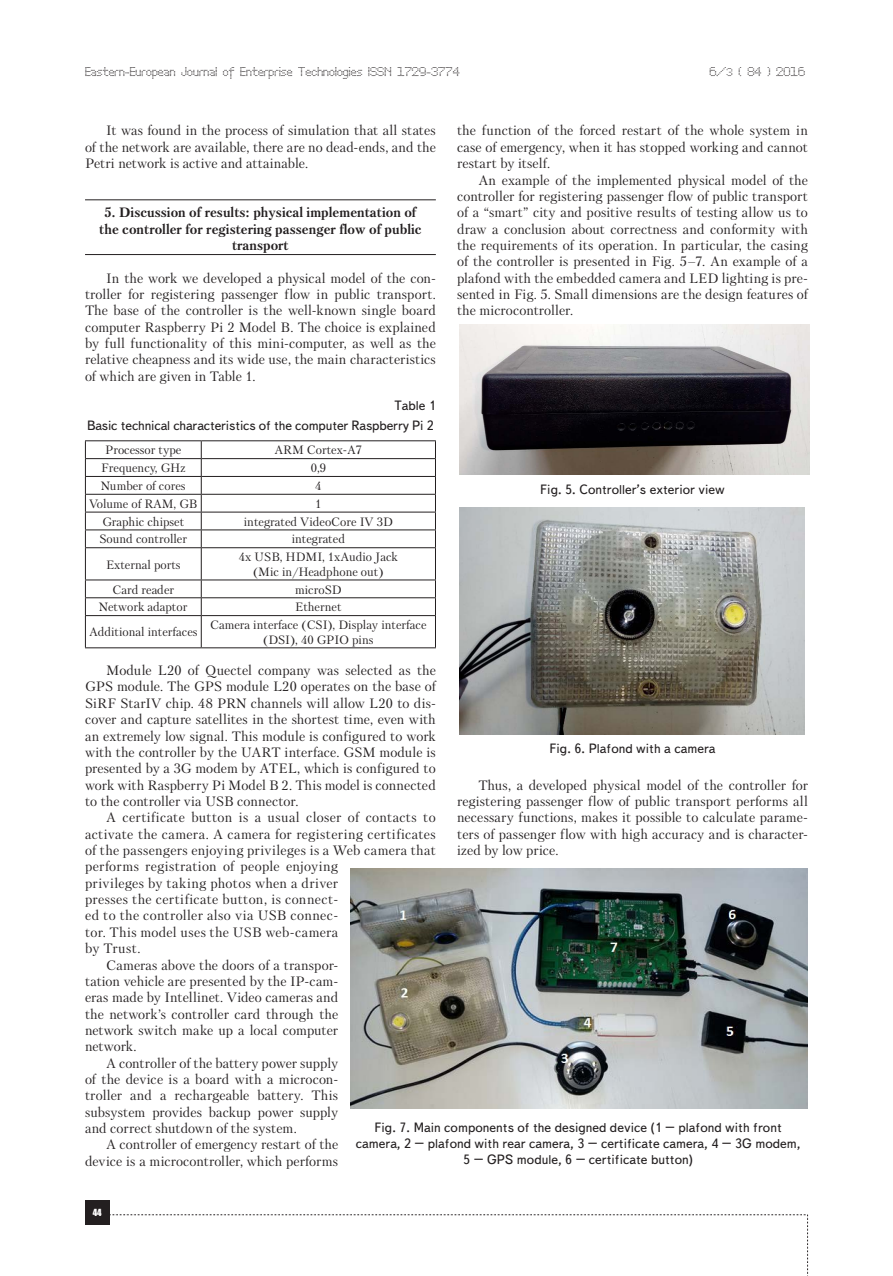
<style>
.page{position:relative;width:893px;height:1276px;background:#fff}
.page>*{position:absolute;margin:0;border:0;box-sizing:border-box;transform-origin:0 0}
.Text__англ{font:13.5px/16.4px "Petersburg C";letter-spacing:.015em;color:#231f20;text-align:justify}
.Рисунок{font:13.5px/16.2px "Text Book C";color:#231f20;text-align:center}
.Раздел_статьи{font:700 13.5px/16.4px "Petersburg C";color:#231f20;text-align:center}
.Таблица_название{font:13.5px "Text Book C";letter-spacing:-.01em;color:#231f20}
.Таблица{font:13.5px "Text Book C";color:#231f20}
.Сама_табл_англ{font:12px/14.4px "Petersburg C";color:#231f20;text-align:center}
.t1{font:12px "Perfo";letter-spacing:.015em;color:#231f20}
.t2{font:9px "Impact";color:#fff}
.s1{font-size:10.5px}
</style>
<div class="page">
<div style="left:85px;top:1200px;width:24px;height:24px;background:#231f20"></div>
<svg style="left:109px;top:1214px;width:699px;height:62px"></svg>
<hr style="left:85px;top:199px;width:351px;height:1px;background:#231f20">
<hr style="left:85px;top:254px;width:351px;height:1px;background:#231f20">
<svg style="left:86px;top:441px;width:349px;height:206px"></svg>
<hr style="left:85px;top:440px;width:116px;height:1px;background:#231f20">
<hr style="left:201px;top:440px;width:235px;height:1px;background:#231f20">
<hr style="left:85px;top:458px;width:116px;height:1px;background:#231f20">
<hr style="left:201px;top:458px;width:235px;height:1px;background:#231f20">
<hr style="left:85px;top:476px;width:116px;height:1px;background:#231f20">
<hr style="left:201px;top:476px;width:235px;height:1px;background:#231f20">
<hr style="left:85px;top:494px;width:116px;height:1px;background:#231f20">
<hr style="left:201px;top:494px;width:235px;height:1px;background:#231f20">
<hr style="left:85px;top:512px;width:116px;height:1px;background:#231f20">
<hr style="left:201px;top:512px;width:235px;height:1px;background:#231f20">
<hr style="left:85px;top:529px;width:116px;height:1px;background:#231f20">
<svg style="left:85px;top:441px;width:1px;height:106px"></svg>
<hr style="left:201px;top:529px;width:235px;height:1px;background:#231f20">
<svg style="left:201px;top:441px;width:1px;height:106px"></svg>
<svg style="left:435px;top:441px;width:1px;height:106px"></svg>
<hr style="left:85px;top:547px;width:116px;height:1px;background:#231f20">
<hr style="left:85px;top:548px;width:1px;height:31px;background:#231f20">
<hr style="left:201px;top:547px;width:235px;height:1px;background:#231f20">
<hr style="left:201px;top:548px;width:1px;height:31px;background:#231f20">
<hr style="left:435px;top:548px;width:1px;height:31px;background:#231f20">
<hr style="left:85px;top:579px;width:116px;height:1px;background:#231f20">
<hr style="left:201px;top:579px;width:235px;height:1px;background:#231f20">
<hr style="left:85px;top:597px;width:116px;height:1px;background:#231f20">
<svg style="left:85px;top:580px;width:1px;height:35px"></svg>
<hr style="left:201px;top:597px;width:235px;height:1px;background:#231f20">
<svg style="left:201px;top:580px;width:1px;height:35px"></svg>
<svg style="left:435px;top:580px;width:1px;height:35px"></svg>
<hr style="left:85px;top:615px;width:116px;height:1px;background:#231f20">
<hr style="left:85px;top:616px;width:1px;height:31px;background:#231f20">
<hr style="left:201px;top:615px;width:235px;height:1px;background:#231f20">
<hr style="left:201px;top:616px;width:1px;height:31px;background:#231f20">
<hr style="left:435px;top:616px;width:1px;height:31px;background:#231f20">
<hr style="left:85px;top:647px;width:116px;height:1px;background:#231f20">
<hr style="left:201px;top:647px;width:235px;height:1px;background:#231f20">
<img style="left:460px;top:324px;width:349px;height:150px">
<img style="left:459px;top:507px;width:345px;height:227px">
<img style="left:351px;top:868px;width:456px;height:240px">
<p class="t1" style="left:85px;top:65px;width:376px">Eastern-European Journal of Enterprise Technologies ISSN 1729-3774</p>
<p class="t1" style="left:709px;top:65px;width:97px">6/<span class="s1">3</span> ( 84 ) 2016</p>
<p class="Text__англ" style="left:85px;top:122px;width:352px;text-indent:21px">It was found in the process of simulation that all states of the network are available, there are no dead-ends, and the Petri network is active and attainable.</p>
<p class="Раздел_статьи" style="left:99px;top:204px;width:324px">5. Discussion of results: physical implementation of the controller for registering passenger flow of public transport</p>
<p class="Text__англ" style="left:85px;top:270px;width:352px;text-indent:21px">In the work we developed a physical model of the con&shy;troller for registering passenger flow in public transport.<br>The base of the controller is the well-known single board computer Raspberry Pi 2 Model B. The choice is explained by full functionality of this mini-computer, as well as the relative cheapness and its wide use, the main characteristics of which are given in Table 1.</p>
<p class="Таблица" style="left:394px;top:398px;width:43px">Table 1</p>
<p class="Таблица_название" style="left:87px;top:418px;width:348px">Basic technical characteristics of the computer Raspberry Pi 2</p>
<p class="Сама_табл_англ" style="left:105px;top:443px;width:78px">Processor type</p>
<p class="Сама_табл_англ" style="left:275px;top:443px;width:89px">ARM Cortex-A7</p>
<p class="Сама_табл_англ" style="left:101px;top:461px;width:86px">Frequency, GHz</p>
<p class="Сама_табл_англ" style="left:311px;top:461px;width:17px">0,9</p>
<p class="Сама_табл_англ" style="left:101px;top:478px;width:86px">Number of cores</p>
<p class="Сама_табл_англ" style="left:315px;top:478px;width:8px">4</p>
<p class="Сама_табл_англ" style="left:89px;top:496px;width:110px">Volume of RAM, GB</p>
<p class="Сама_табл_англ" style="left:315px;top:496px;width:8px">1</p>
<p class="Сама_табл_англ" style="left:102px;top:514px;width:83px">Graphic chipset</p>
<p class="Сама_табл_англ" style="left:244px;top:514px;width:151px">integrated VideoCore IV 3D</p>
<p class="Сама_табл_англ" style="left:100px;top:532px;width:89px">Sound controller</p>
<p class="Сама_табл_англ" style="left:292px;top:532px;width:55px">integrated</p>
<p class="Сама_табл_англ" style="left:106px;top:557px;width:76px">External ports</p>
<p class="Сама_табл_англ" style="left:239px;top:550px;width:161px">4x USB, HDMI, 1xAudio Jack (Mic in/Headphone out)</p>
<p class="Сама_табл_англ" style="left:113px;top:582px;width:63px">Card reader</p>
<p class="Сама_табл_англ" style="left:295px;top:582px;width:48px">microSD</p>
<p class="Сама_табл_англ" style="left:99px;top:600px;width:90px">Network adaptor</p>
<p class="Сама_табл_англ" style="left:295px;top:600px;width:48px">Ethernet</p>
<p class="Сама_табл_англ" style="left:89px;top:625px;width:110px">Additional interfaces</p>
<p class="Сама_табл_англ" style="left:210px;top:617px;width:218px">Camera interface (CSI), Display interface (DSI), 40 GPIO pins</p>
<p class="Text__англ" style="left:85px;top:662px;width:352px;text-indent:21px">Module L20 of Quectel company was selected as the GPS module. The GPS module L20 operates on the base of SiRF StarIV chip. 48 PRN channels will allow L20 to dis&shy;cover and capture satellites in the shortest time, even with an extremely low signal. This module is configured to work with the controller by the UART interface. GSM module is presented by a 3G modem by ATEL, which is configured to work with Raspberry Pi Model B 2. This model is connected to the controller via USB connector.</p>
<p class="Text__англ" style="left:85px;top:809px;width:352px;text-align:left;text-indent:21px">A certificate button is a usual closer of contacts to activate the camera. A camera for registering certificates of the passengers enjoying privileges is a Web camera that performs registration of people enjoying<br>privileges by taking photos when a driver<br>presses the certificate button, is connect-<br>ed to the controller also via USB connec-<br>tor. This model uses the USB web-camera<br>by Trust.</p>
<p class="Text__англ" style="left:85px;top:956px;width:255px;text-indent:21px">Cameras above the doors of a transpor&shy;tation vehicle are presented by the IP-cam&shy;eras made by Intellinet. Video cameras and the network’s controller card through the network switch make up a local computer network.</p>
<p class="Text__англ" style="left:85px;top:1054px;width:255px;text-indent:21px">A controller of the battery power supply of the device is a board with a microcon&shy;troller and a rechargeable battery. This subsystem provides backup power supply and correct shutdown of the system.</p>
<p class="Text__англ" style="left:85px;top:1136px;width:255px;text-align:right">A controller of emergency restart of the device is a microcontroller, which performs</p>
<p class="Text__англ" style="left:457px;top:122px;width:352px">the function of the forced restart of the whole system in case of emergency, when it has stopped working and cannot restart by itself.</p>
<p class="Text__англ" style="left:457px;top:171px;width:352px;text-indent:21px">An example of the implemented physical model of the controller for registering passenger flow of public transport of a “smart” city and positive results of testing allow us to draw a conclusion about correctness and conformity with the requirements of its operation. In particular, the casing of the controller is presented in Fig. 5–7. An example of a plafond with the embedded camera and LED lighting is pre&shy;sented in Fig. 5. Small dimensions are the design features of the microcontroller.</p>
<p class="Рисунок" style="left:540px;top:481px;width:186px">Fig. 5. Controller’s exterior view</p>
<p class="Рисунок" style="left:550px;top:740px;width:167px">Fig. 6. Plafond with a camera</p>
<p class="Text__англ" style="left:457px;top:776px;width:352px;text-indent:21px">Thus, a developed physical model of the controller for registering passenger flow of public transport performs all necessary functions, makes it possible to calculate parame&shy;ters of passenger flow with high accuracy and is character&shy;ized by low price.</p>
<p class="Рисунок" style="left:356px;top:1119px;width:446px">Fig. 7. Main components of the designed device (1 – plafond with front camera, 2 – plafond with rear camera, 3 – certificate camera, 4 – 3G modem,<br>5 – GPS module, 6 – certificate button)</p>
<p class="t2" style="left:93px;top:1205px;width:10px">44</p>
</div>
